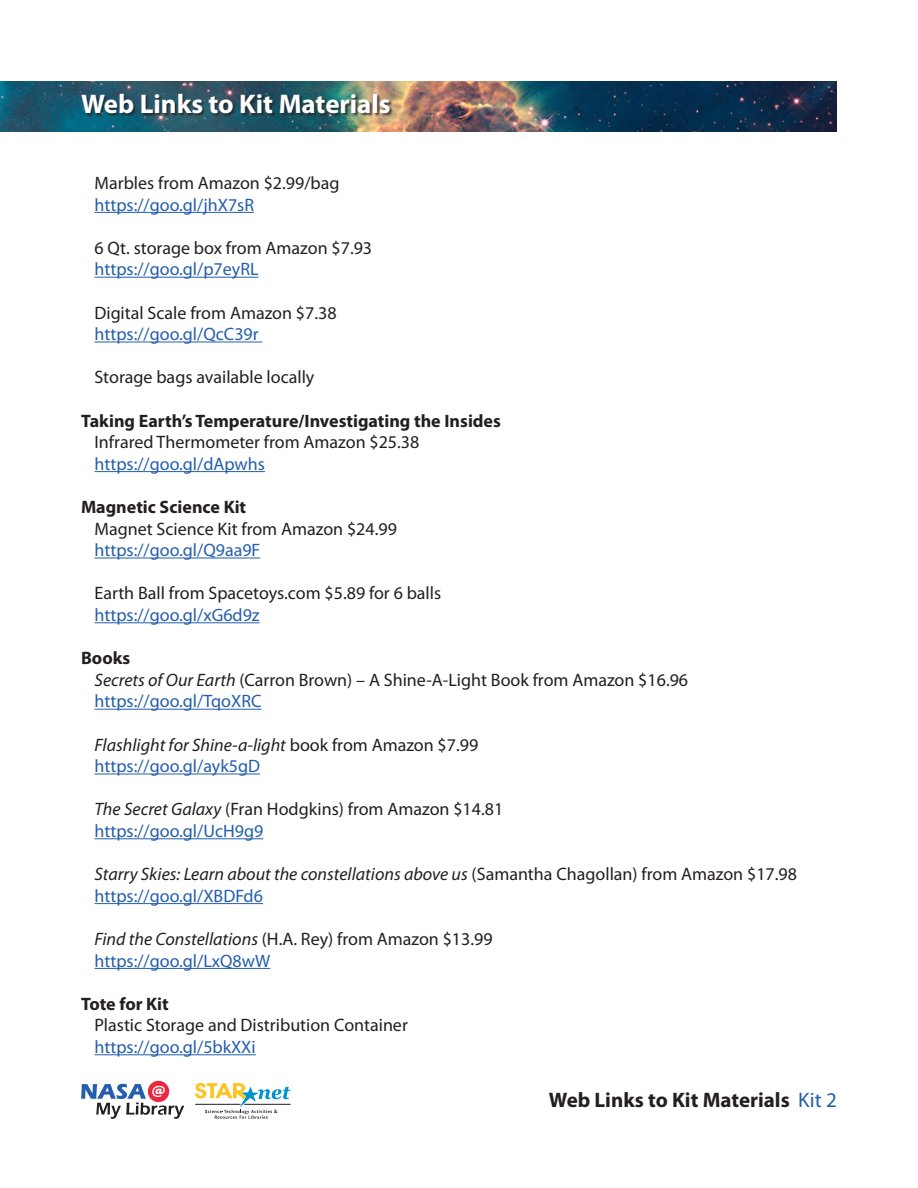
<style>
.page{position:relative;width:918px;height:1188px;background:#fff}
.page>*{position:absolute;margin:0;border:0;box-sizing:border-box;transform-origin:0 0}
.t1{font:700 27px "Myriad Pro";color:#fff}
.t2{font:700 21px "Myriad Pro";color:#231f20}
.t3{font:18px "Myriad Pro";color:#231f20}
.t4{font:18px "Myriad Pro";color:#245eac}
.t5{font:italic 18px "Myriad Pro";color:#231f20}
.t6{font:700 18px "Myriad Pro";color:#231f20}
.s1{font-style:italic}
.s2{font-style:normal}
.s3{font-weight:400;color:#245eac}
</style>
<div class="page">
<img style="left:0;top:81px;width:837px;height:51px">
<div style="left:82px;top:94px;width:312px;height:23px;background:#231f20;opacity:.75"></div>
<div style="left:148px;top:1081px;width:21px;height:21px;background:#ed253d;border-radius:50%"></div>
<svg style="left:81px;top:1084px;width:103px;height:35px"></svg>
<svg style="left:195px;top:1083px;width:96px;height:36px"></svg>
<hr style="left:94px;top:212px;width:160px;height:1px;background:#245eac">
<hr style="left:94px;top:277px;width:165px;height:1px;background:#245eac">
<hr style="left:94px;top:342px;width:169px;height:1px;background:#245eac">
<hr style="left:94px;top:471px;width:171px;height:1px;background:#245eac">
<hr style="left:94px;top:558px;width:166px;height:1px;background:#245eac">
<hr style="left:94px;top:622px;width:166px;height:1px;background:#245eac">
<hr style="left:94px;top:709px;width:168px;height:1px;background:#245eac">
<hr style="left:94px;top:774px;width:166px;height:1px;background:#245eac">
<hr style="left:94px;top:838px;width:169px;height:1px;background:#245eac">
<hr style="left:94px;top:903px;width:169px;height:1px;background:#245eac">
<hr style="left:94px;top:968px;width:176px;height:1px;background:#245eac">
<hr style="left:94px;top:1054px;width:162px;height:1px;background:#245eac">
<p class="t1" style="left:81px;top:87px;width:311px">Web Links to Kit Materials</p>
<p class="t3" style="left:94px;top:172px;width:247px">Marbles from Amazon $2.99/bag</p>
<p class="t4" style="left:94px;top:193px;width:161px">https://goo.gl/jhX7sR</p>
<p class="t3" style="left:94px;top:237px;width:279px">6 Qt. storage box from Amazon $7.93</p>
<p class="t4" style="left:94px;top:258px;width:166px">https://goo.gl/p7eyRL</p>
<p class="t3" style="left:94px;top:301px;width:244px">Digital Scale from Amazon $7.38</p>
<p class="t4" style="left:94px;top:323px;width:166px">https://goo.gl/QcC39r</p>
<p class="t3" style="left:94px;top:366px;width:221px">Storage bags available locally</p>
<p class="t6" style="left:81px;top:409px;width:421px">Taking Earth’s Temperature/Investigating the Insides</p>
<p class="t3" style="left:94px;top:431px;width:326px">Infrared Thermometer from Amazon $25.38</p>
<p class="t4" style="left:94px;top:453px;width:172px">https://goo.gl/dApwhs</p>
<p class="t6" style="left:81px;top:495px;width:167px">Magnetic Science Kit</p>
<p class="t3" style="left:94px;top:517px;width:304px">Magnet Science Kit from Amazon $24.99</p>
<p class="t4" style="left:94px;top:539px;width:167px">https://goo.gl/Q9aa9F</p>
<p class="t3" style="left:94px;top:582px;width:348px">Earth Ball from Spacetoys.com $5.89 for 6 balls</p>
<p class="t4" style="left:94px;top:604px;width:167px">https://goo.gl/xG6d9z</p>
<p class="t6" style="left:81px;top:646px;width:51px">Books</p>
<p class="t3" style="left:94px;top:669px;width:595px"><span class="s1">Secrets of Our Earth</span> (Carron Brown) – A Shine-A-Light Book from Amazon $16.96</p>
<p class="t4" style="left:94px;top:690px;width:169px">https://goo.gl/TqoXRC</p>
<p class="t5" style="left:94px;top:733px;width:385px">Flashlight for Shine-a-light <span class="s2">book from Amazon $7.99</span></p>
<p class="t4" style="left:94px;top:755px;width:167px">https://goo.gl/ayk5gD</p>
<p class="t3" style="left:94px;top:798px;width:410px"><span class="s1">The Secret Galaxy</span> (Fran Hodgkins) from Amazon $14.81</p>
<p class="t4" style="left:94px;top:820px;width:170px">https://goo.gl/UcH9g9</p>
<p class="t5" style="left:94px;top:863px;width:704px">Starry Skies: Learn about the constellations above us <span class="s2">(Samantha Chagollan) from Amazon $17.98</span></p>
<p class="t4" style="left:94px;top:885px;width:170px">https://goo.gl/XBDFd6</p>
<p class="t3" style="left:94px;top:928px;width:400px"><span class="s1">Find the Constellations</span> (H.A. Rey) from Amazon $13.99</p>
<p class="t4" style="left:94px;top:949px;width:177px">https://goo.gl/LxQ8wW</p>
<p class="t6" style="left:81px;top:992px;width:89px">Tote for Kit</p>
<p class="t3" style="left:94px;top:1014px;width:315px">Plastic Storage and Distribution Container</p>
<p class="t4" style="left:94px;top:1036px;width:163px">https://goo.gl/5bkXXi</p>
<p class="t2" style="left:549px;top:1086px;width:290px">Web Links to Kit Materials <span class="s3">Kit 2</span></p>
</div>
